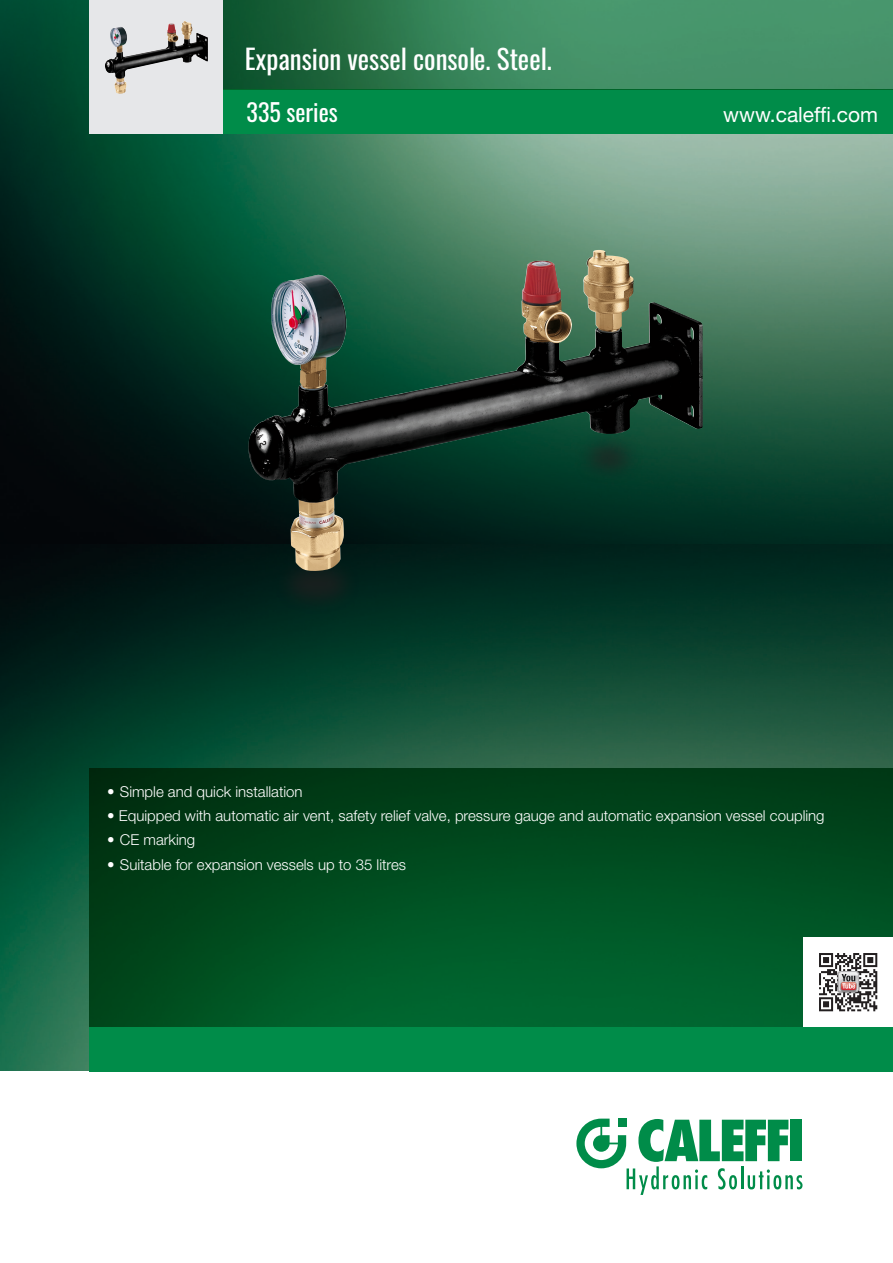
<style>
.page{position:relative;width:893px;height:1263px;background:#fff}
.page>*{position:absolute;margin:0;border:0;box-sizing:border-box;transform-origin:0 0}
.Subhead{font:27px "Oswald";color:#fff}
.Subhead-2{font:24px "Oswald";color:#fff}
.t1{font:21px "Helvetica Neue LT Std";color:#fff}
.Body_bullett{font:300 15px "Helvetica Neue LT Std";color:#fff}
</style>
<div class="page">
<img style="left:0;top:0;width:893px;height:545px">
<img style="left:0;top:545px;width:893px;height:526px">
<svg style="left:576px;top:1118px;width:226px;height:77px"></svg>
<svg style="left:89px;top:768px;width:804px;height:259px;background:#004c1f"></svg>
<div style="left:89px;top:89px;width:804px;height:45px;background:#008c49"></div>
<svg style="left:223px;top:0;width:670px;height:89px;background:#38845a"></svg>
<div style="left:89px;top:1027px;width:804px;height:44px;background:#008c49"></div>
<div style="left:89px;top:0;width:134px;height:134px;background:#e6e7e9"></div>
<div style="left:804px;top:938px;width:89px;height:89px;background:#fff"></div>
<img style="left:819px;top:953px;width:59px;height:59px">
<img style="left:837px;top:971px;width:23px;height:23px">
<div style="left:838px;top:971px;width:21px;height:21px;border:1px solid #b3b2b4;border-radius:3px"></div>
<svg style="left:838px;top:971px;width:20px;height:21px"></svg>
<div style="left:573px;top:431px;width:71px;height:54px;background:#231f20;opacity:.75"></div>
<svg style="left:591px;top:412px;width:37px;height:20px"></svg>
<div style="left:590px;top:411px;width:38px;height:21px;border:2px solid #231f20;border-radius:50%"></div>
<div style="left:274px;top:553px;width:87px;height:62px;background:#231f20;opacity:.75"></div>
<svg style="left:296px;top:545px;width:43px;height:17px"></svg>
<div style="left:296px;top:544px;width:44px;height:19px;border:2px solid #231f20;border-radius:50%"></div>
<img style="left:247px;top:250px;width:351px;height:268px">
<img style="left:105px;top:21px;width:79px;height:61px">
<p class="Subhead" style="left:245px;top:35px;width:309px">Expansion vessel console. Steel.</p>
<p class="Subhead-2" style="left:247px;top:91px;width:93px">335 series</p>
<p class="t1" style="left:723px;top:102px;width:156px">www.caleffi.com</p>
<p class="Body_bullett" style="left:107px;top:782px;width:197px">• Simple and quick installation</p>
<p class="Body_bullett" style="left:107px;top:806px;width:719px">• Equipped with automatic air vent, safety relief valve, pressure gauge and automatic expansion vessel coupling</p>
<p class="Body_bullett" style="left:107px;top:831px;width:90px">• CE marking</p>
<p class="Body_bullett" style="left:107px;top:855px;width:300px">• Suitable for expansion vessels up to 35 litres</p>
</div>
